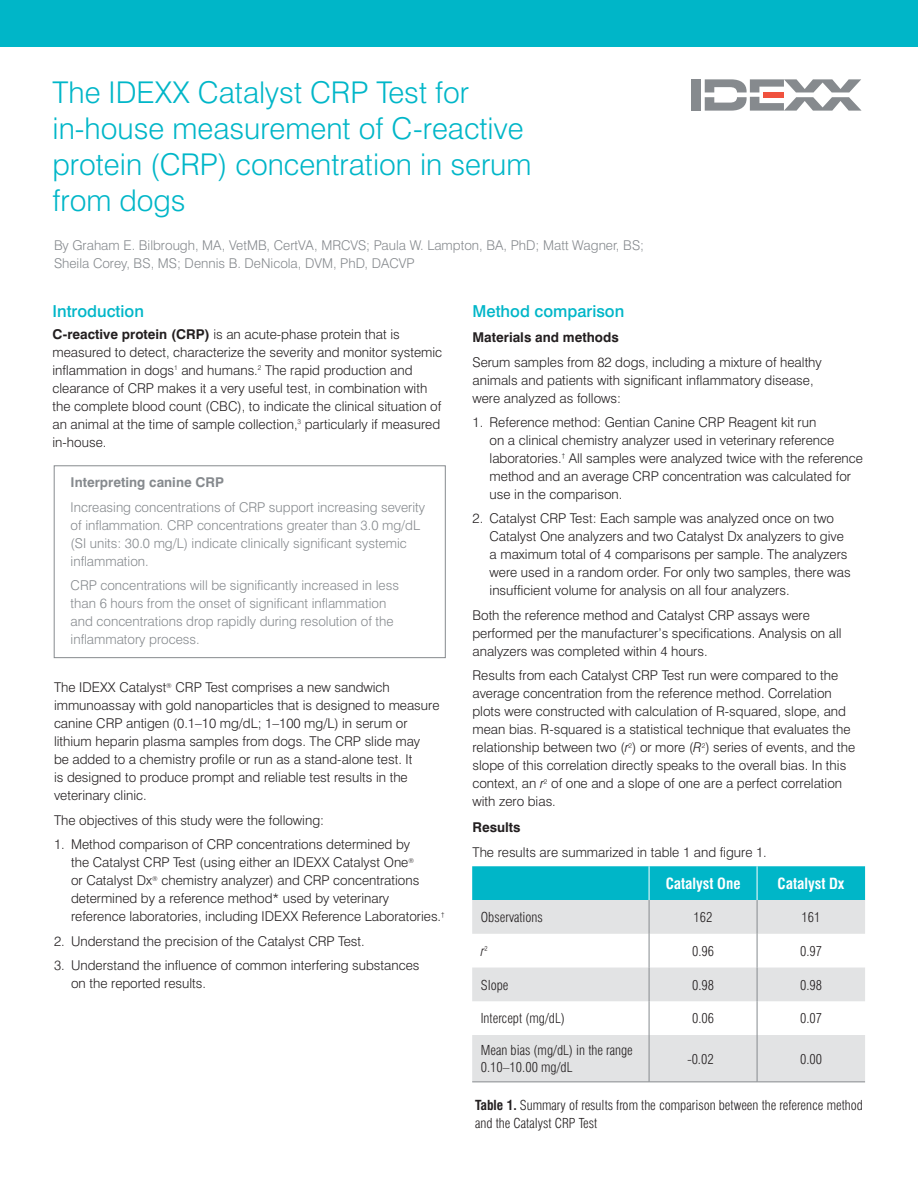
<style>
.page{position:relative;width:918px;height:1188px;background:#fff}
.page>*{position:absolute;margin:0;border:0;box-sizing:border-box;transform-origin:0 0}
.t1{font:300 30px/36px "Swiss 721 BT";color:#00b6c8}
.Paragraph_headings{font:500 16.5px "Swiss 721 BT";color:#00b6c8}
.t2{font:700 condensed 15px "Swiss 721 BT";color:#fff}
.Body{font:300 13.5px/18px "Swiss 721 BT";color:#231f20}
.Body-2{font:300 13.5px/18px "Swiss 721 BT";color:#868a8e}
.t3{font:300 condensed 13.5px/16.5px "Swiss 721 BT";color:#231f20}
.Body-3{font:700 13.5px "Swiss 721 BT";color:#231f20}
.Body-4{font:700 13.5px "Swiss 721 BT";color:#868a8e}
.t4{font:italic 300 condensed 13.5px "Swiss 721 BT";color:#231f20}
.s1{font-weight:700}
.s2{font-style:italic}
</style>
<div class="page">
<div style="left:0;top:0;width:918px;height:46px;background:#00b6c8"></div>
<div style="left:472px;top:866px;width:393px;height:34px;background:#00b6c8"></div>
<svg style="left:472px;top:900px;width:393px;height:182px;fill:#e2e3e4"></svg>
<hr style="left:472px;top:1082px;width:177px;height:1px;background:#868a8e">
<hr style="left:649px;top:1082px;width:108px;height:1px;background:#868a8e">
<hr style="left:757px;top:1082px;width:108px;height:1px;background:#868a8e">
<hr style="left:649px;top:866px;width:1px;height:34px;background:#fff">
<hr style="left:757px;top:866px;width:1px;height:34px;background:#fff">
<hr style="left:649px;top:900px;width:1px;height:34px;background:#868a8e">
<hr style="left:757px;top:900px;width:1px;height:34px;background:#868a8e">
<hr style="left:649px;top:934px;width:1px;height:34px;background:#868a8e">
<hr style="left:757px;top:934px;width:1px;height:34px;background:#868a8e">
<hr style="left:649px;top:968px;width:1px;height:33px;background:#868a8e">
<hr style="left:757px;top:968px;width:1px;height:33px;background:#868a8e">
<hr style="left:649px;top:1001px;width:1px;height:34px;background:#868a8e">
<hr style="left:757px;top:1001px;width:1px;height:34px;background:#868a8e">
<hr style="left:649px;top:1035px;width:1px;height:47px;background:#868a8e">
<hr style="left:757px;top:1035px;width:1px;height:47px;background:#868a8e">
<div style="left:691px;top:79px;width:10px;height:32px;background:#868a8e"></div>
<svg style="left:705px;top:79px;width:157px;height:32px"></svg>
<div style="left:54px;top:466px;width:392px;height:192px;border:1px solid #868a8e"></div>
<p class="t1" style="left:52px;top:75px;width:481px">The IDEXX Catalyst CRP Test for in-house measurement of C-reactive protein (CRP) concentration in serum from dogs</p>
<p class="Body-2" style="left:54px;top:237px;width:592px">By Graham E. Bilbrough, MA, VetMB, CertVA, MRCVS; Paula W. Lampton, BA, PhD; Matt Wagner, BS;<br>Sheila Corey, BS, MS; Dennis B. DeNicola, DVM, PhD, DACVP</p>
<p class="Paragraph_headings" style="left:52px;top:301px;width:93px">Introduction</p>
<p class="Body" style="left:52px;top:325px;width:391px"><span class="s1">C-reactive protein (CRP)</span> is an acute-phase protein that is measured to detect, characterize the severity and monitor systemic inflammation in dogs<sup>1</sup> and humans.<sup>2</sup> The rapid production and clearance of CRP makes it a very useful test, in combination with the complete blood count (CBC), to indicate the clinical situation of an animal at the time of sample collection,<sup>3</sup> particularly if measured in-house.</p>
<p class="Body-4" style="left:71px;top:474px;width:155px">Interpreting canine CRP</p>
<p class="Body-2" style="left:71px;top:498px;width:356px">Increasing concentrations of CRP support increasing severity of inflammation. CRP concentrations greater than 3.0 mg/dL (SI units: 30.0 mg/L) indicate clinically significant systemic inflammation.</p>
<p class="Body-2" style="left:71px;top:576px;width:330px">CRP concentrations will be significantly increased in less than 6 hours from the onset of significant inflammation and concentrations drop rapidly during resolution of the inflammatory process.</p>
<p class="Body" style="left:54px;top:679px;width:387px">The IDEXX Catalyst<sup>®</sup> CRP Test comprises a new sandwich immunoassay with gold nanoparticles that is designed to measure canine CRP antigen (0.1–10 mg/dL; 1–100 mg/L) in serum or lithium heparin plasma samples from dogs. The CRP slide may<br>be added to a chemistry profile or run as a stand-alone test. It<br>is designed to produce prompt and reliable test results in the veterinary clinic.</p>
<p class="Body" style="left:54px;top:811px;width:272px">The objectives of this study were the following:</p>
<p class="Body" style="left:71px;top:835px;width:375px;text-indent:-17px">1. Method comparison of CRP concentrations determined by<br>the Catalyst CRP Test (using either an IDEXX Catalyst One<sup>®<br></sup>or Catalyst Dx<sup>®</sup> chemistry analyzer) and CRP concentrations determined by a reference method* used by veterinary reference laboratories, including IDEXX Reference Laboratories.<sup>†</sup></p>
<p class="Body" style="left:54px;top:932px;width:312px">2. Understand the precision of the Catalyst CRP Test.</p>
<p class="Body" style="left:71px;top:956px;width:350px;text-indent:-17px">3. Understand the influence of common interfering substances on the reported results.</p>
<p class="Paragraph_headings" style="left:472px;top:301px;width:153px">Method comparison</p>
<p class="Body-3" style="left:472px;top:329px;width:148px">Materials and methods</p>
<p class="Body" style="left:472px;top:353px;width:351px">Serum samples from 82 dogs, including a mixture of healthy animals and patients with significant inflammatory disease, were analyzed as follows:</p>
<p class="Body" style="left:490px;top:413px;width:375px;text-indent:-17px">1. Reference method: Gentian Canine CRP Reagent kit run<br>on a clinical chemistry analyzer used in veterinary reference laboratories.<sup>†</sup> All samples were analyzed twice with the reference method and an average CRP concentration was calculated for use in the comparison.</p>
<p class="Body" style="left:490px;top:510px;width:363px;text-indent:-17px">2. Catalyst CRP Test: Each sample was analyzed once on two Catalyst One analyzers and two Catalyst Dx analyzers to give a maximum total of 4 comparisons per sample. The analyzers were used in a random order. For only two samples, there was insufficient volume for analysis on all four analyzers.</p>
<p class="Body" style="left:472px;top:606px;width:371px">Both the reference method and Catalyst CRP assays were performed per the manufacturer’s specifications. Analysis on all analyzers was completed within 4 hours.</p>
<p class="Body" style="left:472px;top:667px;width:384px">Results from each Catalyst CRP Test run were compared to the average concentration from the reference method. Correlation plots were constructed with calculation of R-squared, slope, and mean bias. R-squared is a statistical technique that evaluates the relationship between two (<span class="s2">r</span><sup>2</sup>) or more (<span class="s2">R</span><sup>2</sup>) series of events, and the slope of this correlation directly speaks to the overall bias. In this context, an <span class="s2">r</span><sup>2</sup> of one and a slope of one are a perfect correlation with zero bias.</p>
<p class="Body-3" style="left:472px;top:819px;width:50px">Results</p>
<p class="Body" style="left:472px;top:843px;width:296px">The results are summarized in table 1 and figure 1.</p>
<p class="t2" style="left:666px;top:875px;width:76px">Catalyst One</p>
<p class="t2" style="left:778px;top:875px;width:68px">Catalyst Dx</p>
<p class="t3" style="left:481px;top:909px;width:64px">Observations</p>
<p class="t3" style="left:694px;top:909px;width:20px">162</p>
<p class="t3" style="left:802px;top:909px;width:20px">161</p>
<p class="t4" style="left:481px;top:943px;width:8px">r<sup>2</sup></p>
<p class="t3" style="left:692px;top:943px;width:24px">0.96</p>
<p class="t3" style="left:800px;top:943px;width:24px">0.97</p>
<p class="t3" style="left:481px;top:976px;width:29px">Slope</p>
<p class="t3" style="left:692px;top:976px;width:24px">0.98</p>
<p class="t3" style="left:800px;top:976px;width:24px">0.98</p>
<p class="t3" style="left:481px;top:1010px;width:86px">Intercept (mg/dL)</p>
<p class="t3" style="left:692px;top:1010px;width:24px">0.06</p>
<p class="t3" style="left:800px;top:1010px;width:24px">0.07</p>
<p class="t3" style="left:481px;top:1042px;width:154px">Mean bias (mg/dL) in the range<br>0.10–10.00 mg/dL</p>
<p class="t3" style="left:687px;top:1050px;width:28px">-0.02</p>
<p class="t3" style="left:800px;top:1050px;width:24px">0.00</p>
<p class="t3" style="left:475px;top:1096px;width:389px;line-height:18px"><span class="s1">Table 1.</span> Summary of results from the comparison between the reference method and the Catalyst CRP Test</p>
</div>
